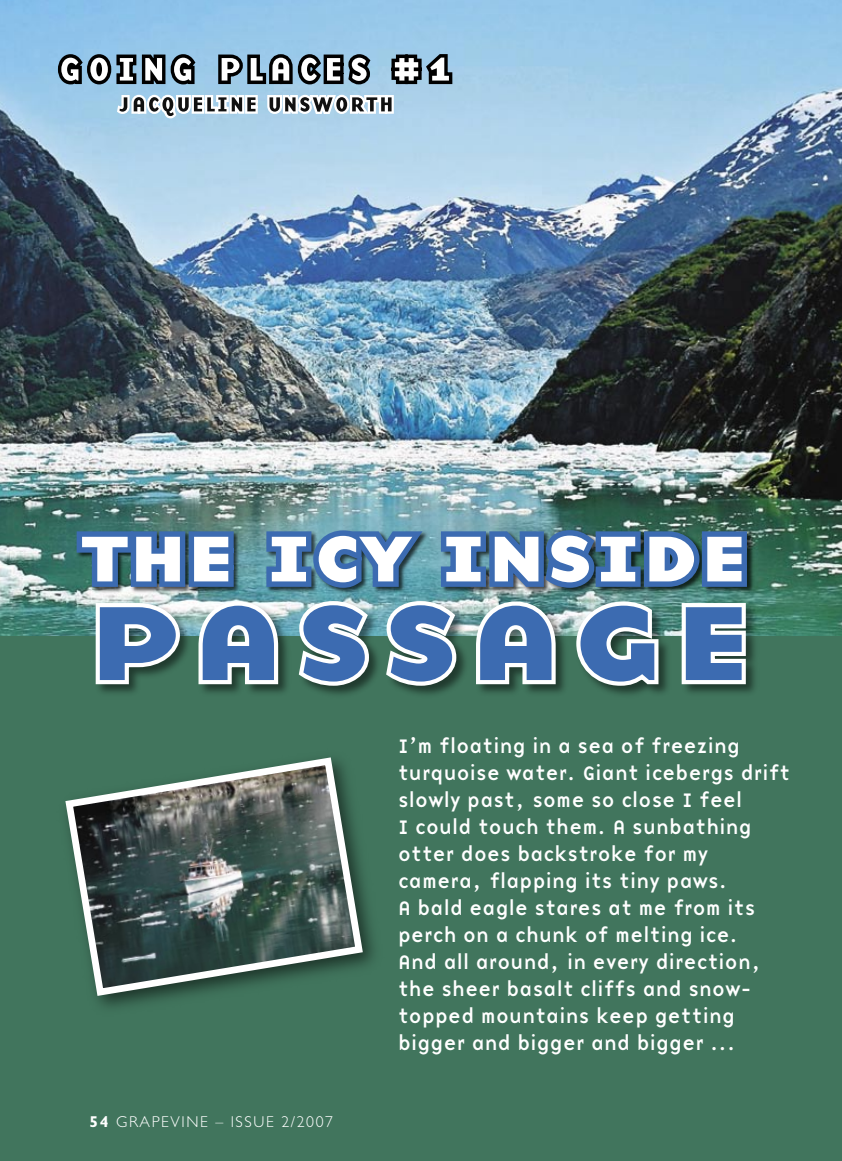
<style>
.page{position:relative;width:842px;height:1161px;background:#fff}
.page>*{position:absolute;margin:0;border:0;box-sizing:border-box;transform-origin:0 0}
.t1{font:139.5px "Base Nine SCB";letter-spacing:.07em;color:#3c6bb1}
.t2{font:85.5px "Base Nine SCB";letter-spacing:.01em;color:#fff}
.t3{font:20.25px/27px "Base Nine";letter-spacing:-.02em;color:#fff}
.t4{font:300 15.75px "Gill Sans";letter-spacing:.1em;color:#fff}
.s1{font-weight:700}
</style>
<div class="page">
<img style="left:0;top:0;width:842px;height:636px">
<div style="left:0;top:636px;width:842px;height:525px;background:#41755d"></div>
<svg style="left:58px;top:54px;width:394px;height:64px"></svg>
<div style="left:94px;top:599px;width:666px;height:101px;background:#000;opacity:.5"></div>
<img style="left:71px;top:522px;width:681px;height:168px">
<svg style="left:65px;top:757px;width:302px;height:243px"></svg>
<h2 class="t2" style="left:81px;top:484px;width:668px">the icy inside</h2>
<h1 class="t1" style="left:89px;top:522px;width:665px">passage</h1>
<p class="t4" style="left:90px;top:1113px;width:245px"><span class="s1">54</span> GRAPEVINE – ISSUE 2/2007</p>
<p class="t3" style="left:398px;top:732px;width:394px">I’m floating in a sea of freezing turquoise water. Giant icebergs drift slowly past, some so close I feel<br>I could touch them. A sunbathing otter does backstroke for my camera, flapping its tiny paws.<br>A bald eagle stares at me from its perch on a chunk of melting ice.<br>And all around, in every direction, the sheer basalt cliffs and snow&shy;topped mountains keep getting bigger and bigger and bigger ...</p>
</div>
